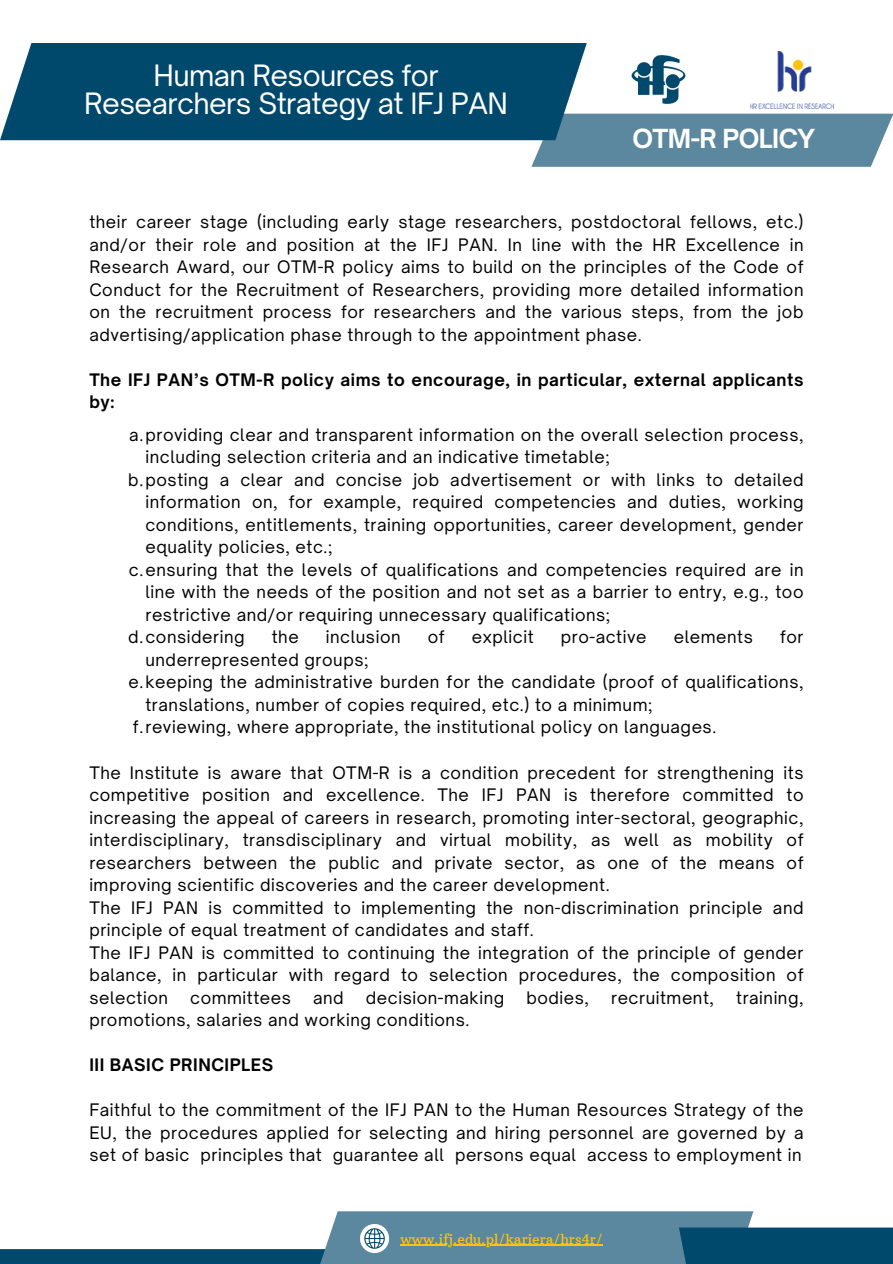
<style>
.page{position:relative;width:893px;height:1264px;background:#fff}
.page>*{position:absolute;margin:0;border:0;box-sizing:border-box;transform-origin:0 0}
.t1{font:28.2px/28.2px "Open Sauce One";letter-spacing:-.02em;color:#fff;text-align:center}
.t2{font:700 25.2px "Open Sauce One";letter-spacing:-.02em;color:#fff}
.t3{font:16.5px/22.5px "Open Sauce One";letter-spacing:.035em;color:#000;text-align:justify}
.t4{font:700 16.5px/22.5px "Open Sauce One";letter-spacing:.035em;color:#000}
.t5{font:13.65px "Arbutus Slab";color:#ffc20e}
</style>
<div class="page">
<div style="left:0;top:1248px;width:539px;height:15px;background:#00496c"></div>
<div style="left:296px;top:1211px;width:457px;height:52px;background:#5b889e"></div>
<div style="left:679px;top:1227px;width:213px;height:36px;background:#00496c"></div>
<svg style="left:360px;top:1224px;width:29px;height:28px"></svg>
<hr style="left:400px;top:1244px;width:202px;height:1px;background:#ffc20e">
<img style="left:631px;top:55px;width:55px;height:49px">
<div style="left:531px;top:114px;width:361px;height:53px;background:#5b889e"></div>
<div style="left:0;top:43px;width:586px;height:97px;background:#00496c"></div>
<img style="left:750px;top:52px;width:83px;height:56px">
<p class="t1" style="left:84px;top:61px;width:425px">Human Resources for<br>Researchers Strategy at IFJ PAN</p>
<h1 class="t2" style="left:632px;top:123px;width:184px">OTM-R POLICY</h1>
<p class="t3" style="left:89px;top:211px;width:715px">their career stage (including early stage researchers, postdoctoral fellows, etc.) and/or their role and position at the IFJ PAN. In line with the HR Excellence in Research Award, our OTM-R policy aims to build on the principles of the Code of Conduct for the Recruitment of Researchers, providing more detailed information on the recruitment process for researchers and the various steps, from the job advertising/application phase through to the appointment phase.</p>
<p class="t4" style="left:89px;top:368px;width:715px">The IFJ PAN’s OTM-R policy aims to encourage, in particular, external applicants by:</p>
<p class="t3" style="left:145px;top:423px;width:659px;text-indent:-16px">a.providing clear and transparent information on the overall selection process, including selection criteria and an indicative timetable;</p>
<p class="t3" style="left:145px;top:468px;width:659px;text-indent:-17px">b.posting a clear and concise job advertisement or with links to detailed information on, for example, required competencies and duties, working conditions, entitlements, training opportunities, career development, gender equality policies, etc.;</p>
<p class="t3" style="left:145px;top:558px;width:659px;text-indent:-17px">c.ensuring that the levels of qualifications and competencies required are in line with the needs of the position and not set as a barrier to entry, e.g., too restrictive and/or requiring unnecessary qualifications;</p>
<p class="t3" style="left:128px;top:626px;width:118px">d.considering</p>
<p class="t3" style="left:272px;top:626px;width:28px">the</p>
<p class="t3" style="left:326px;top:626px;width:76px">inclusion</p>
<p class="t3" style="left:428px;top:626px;width:18px">of</p>
<p class="t3" style="left:472px;top:626px;width:63px">explicit</p>
<p class="t3" style="left:560px;top:626px;width:87px">pro-active</p>
<p class="t3" style="left:673px;top:626px;width:81px">elements</p>
<p class="t3" style="left:780px;top:626px;width:25px">for</p>
<p class="t3" style="left:145px;top:648px;width:225px">underrepresented groups;</p>
<p class="t3" style="left:145px;top:671px;width:659px;text-indent:-17px">e.keeping the administrative burden for the candidate (proof of qualifications, translations, number of copies required, etc.) to a minimum;</p>
<p class="t3" style="left:133px;top:716px;width:585px">f.reviewing, where appropriate, the institutional policy on languages.</p>
<p class="t3" style="left:89px;top:761px;width:715px;text-align:left">The Institute is aware that OTM-R is a condition precedent for strengthening its competitive position and excellence. The IFJ PAN is therefore committed to increasing the appeal of careers in research, promoting inter-sectoral, geographic, interdisciplinary, transdisciplinary and virtual mobility, as well as mobility of researchers between the public and private sector, as one of the means of improving scientific discoveries and the career development.<br>The IFJ PAN is committed to implementing the non-discrimination principle and principle of equal treatment of candidates and staff.<br>The IFJ PAN is committed to continuing the integration of the principle of gender balance, in particular with regard to selection procedures, the composition of selection</p>
<p class="t3" style="left:190px;top:986px;width:102px">committees</p>
<p class="t3" style="left:313px;top:986px;width:32px">and</p>
<p class="t3" style="left:366px;top:986px;width:140px">decision-making</p>
<p class="t3" style="left:526px;top:986px;width:64px">bodies,</p>
<p class="t3" style="left:611px;top:986px;width:104px">recruitment,</p>
<p class="t3" style="left:736px;top:986px;width:69px">training,</p>
<p class="t3" style="left:89px;top:1008px;width:381px">promotions, salaries and working conditions.</p>
<p class="t4" style="left:89px;top:1053px;width:185px">III BASIC PRINCIPLES</p>
<p class="t3" style="left:89px;top:1098px;width:715px">Faithful to the commitment of the IFJ PAN to the Human Resources Strategy of the EU, the procedures applied for selecting and hiring personnel are governed by a set of basic principles that guarantee all persons equal access to employment in</p>
<h2 class="t5" style="left:400px;top:1230px;width:204px">www.ifj.edu.pl/kariera/hrs4r/</h2>
</div>
